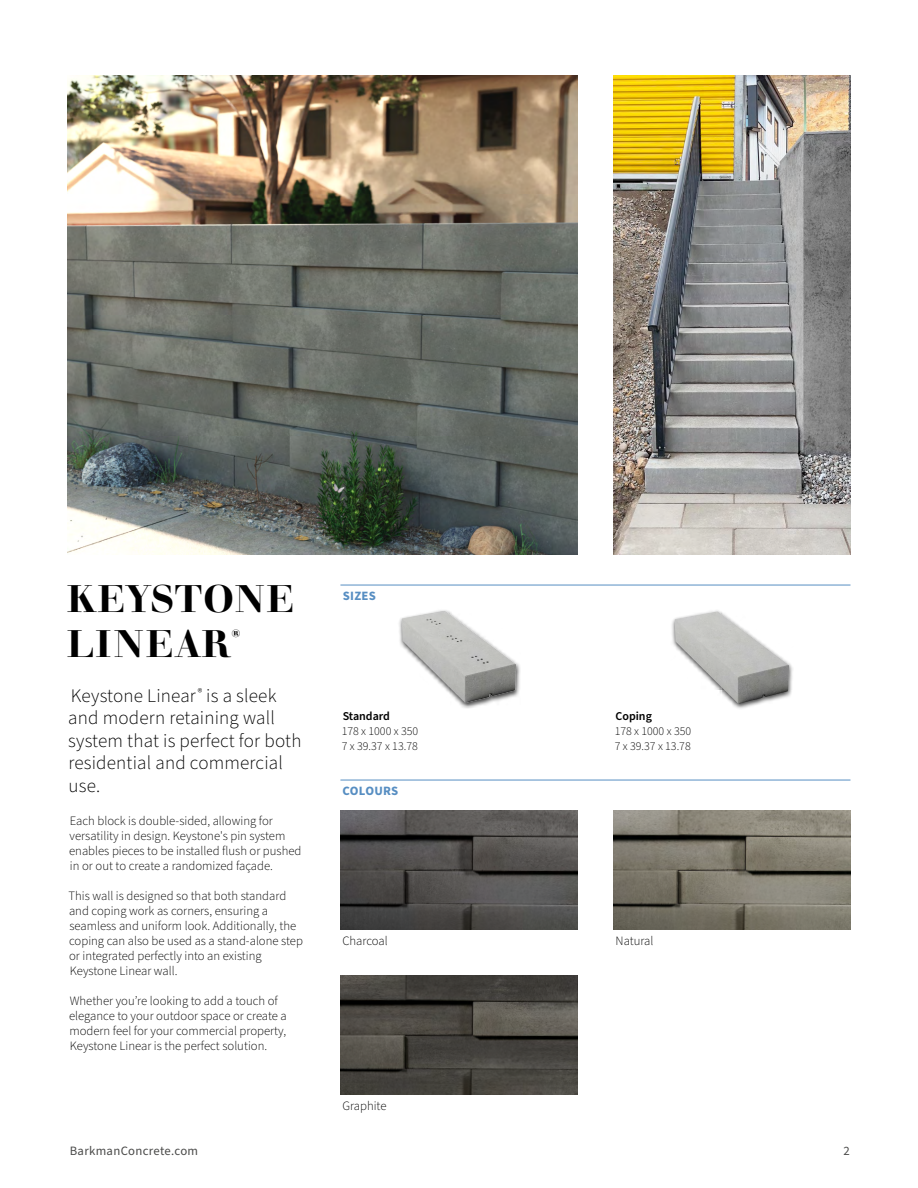
<style>
.page{position:relative;width:918px;height:1188px;background:#fff}
.page>*{position:absolute;margin:0;border:0;box-sizing:border-box;transform-origin:0 0}
._8_5_10_Body{font:600 38.25px/45px "Walbaum 60 pt";letter-spacing:.035em;color:#000}
._8_5_10_Body-2{font:300 19.2px/22.5px "Source Sans Pro";letter-spacing:.01em;color:#000}
._8_5_10_Body-3{font:300 12.75px/15px "Source Sans Pro";color:#000}
._8_5_10_Body-4{font:12.75px "Source Sans Pro";letter-spacing:.025em;color:#4a4a49}
._8_5_10_Description{font:700 12.75px "Source Sans Pro";letter-spacing:.025em;color:#578ec2}
.t1{font:300 12px/15px "Source Sans Pro";color:#000}
.t2{font:600 12px "Source Sans Pro";color:#000}
._8_5_10_Body-5{font:600 11.1px "Walbaum 60 pt";color:#000}
</style>
<div class="page">
<img style="left:340px;top:810px;width:238px;height:120px">
<img style="left:613px;top:810px;width:237px;height:120px">
<img style="left:340px;top:975px;width:238px;height:120px">
<div style="left:670px;top:609px;width:124px;height:101px;background:#000;opacity:.75"></div>
<img style="left:675px;top:612px;width:111px;height:92px">
<div style="left:397px;top:608px;width:124px;height:101px;background:#000;opacity:.75"></div>
<img style="left:402px;top:611px;width:112px;height:92px">
<img style="left:68px;top:75px;width:510px;height:480px">
<img style="left:613px;top:75px;width:237px;height:480px">
<hr style="left:340px;top:585px;width:510px;height:1px;background:#578ec2">
<hr style="left:340px;top:780px;width:510px;height:1px;background:#578ec2">
<p class="_8_5_10_Body" style="left:67px;top:573px;width:229px">KEYSTONE<br>LINEAR</p>
<p class="_8_5_10_Body-5" style="left:232px;top:624px;width:10px">®</p>
<p class="_8_5_10_Body-2" style="left:68px;top:685px;width:235px">Keystone Linear<sup>®</sup> is a sleek and modern retaining wall system that is perfect for both residential and commercial use.</p>
<p class="_8_5_10_Body-3" style="left:69px;top:814px;width:234px">Each block is double-sided, allowing for versatility in design. Keystone's pin system enables pieces to be installed flush or pushed in or out to create a randomized façade.</p>
<p class="_8_5_10_Body-3" style="left:69px;top:889px;width:236px">This wall is designed so that both standard and coping work as corners, ensuring a seamless and uniform look. Additionally, the coping can also be used as a stand-alone step or integrated perfectly into an existing Keystone Linear wall.</p>
<p class="_8_5_10_Body-3" style="left:69px;top:994px;width:219px">Whether you’re looking to add a touch of elegance to your outdoor space or create a modern feel for your commercial property, Keystone Linear is the perfect solution.</p>
<p class="_8_5_10_Description" style="left:343px;top:587px;width:35px">SIZES</p>
<p class="t2" style="left:343px;top:708px;width:49px">Standard</p>
<p class="t1" style="left:342px;top:724px;width:78px">178 x 1000 x 350<br>7 x 39.37 x 13.78</p>
<p class="_8_5_10_Description" style="left:343px;top:782px;width:57px">COLOURS</p>
<p class="t2" style="left:615px;top:708px;width:38px">Coping</p>
<p class="t1" style="left:615px;top:724px;width:78px">178 x 1000 x 350<br>7 x 39.37 x 13.78</p>
<p class="_8_5_10_Body-3" style="left:342px;top:934px;width:47px">Charcoal</p>
<p class="_8_5_10_Body-3" style="left:616px;top:934px;width:39px">Natural</p>
<p class="_8_5_10_Body-3" style="left:342px;top:1099px;width:46px">Graphite</p>
<p class="_8_5_10_Body-4" style="left:70px;top:1142px;width:130px">BarkmanConcrete.com</p>
<p class="_8_5_10_Body-4" style="left:843px;top:1142px;width:8px">2</p>
</div>
